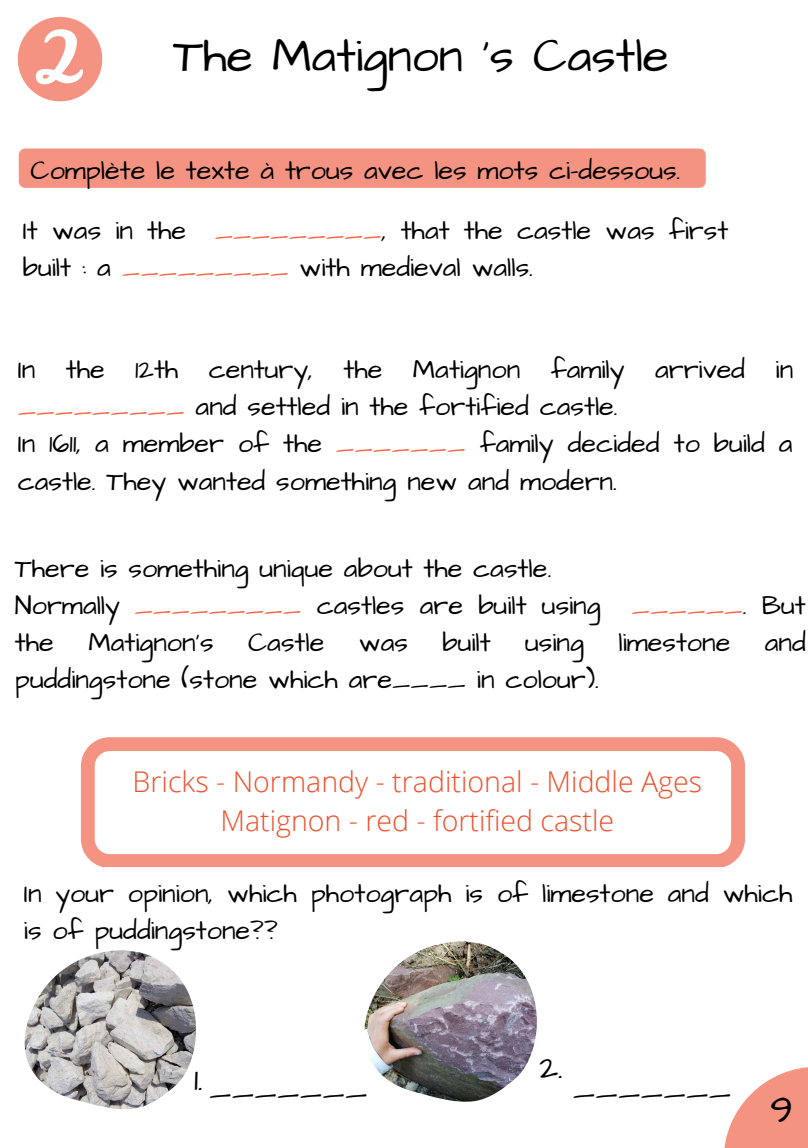
<style>
.page{position:relative;width:808px;height:1148px;background:#fff}
.page>*{position:absolute;margin:0;border:0;box-sizing:border-box;transform-origin:0 0}
.t1{font:48px "Architects Daughter";color:#000}
.t2{font:40.5px "Architects Daughter";color:#000}
.t3{font:33px "Architects Daughter";color:#000}
.t4{font:300 28.5px/39.5px "Open Sans";color:#f04f2b;text-align:center}
.t5{font:27px/37.2px "Architects Daughter";color:#000}
.s1{color:#fb6545}
</style>
<div class="page">
<svg style="left:18px;top:17px;width:84px;height:84px"></svg>
<svg style="left:724px;top:1067px;width:84px;height:80px;fill:#f59382"></svg>
<div style="left:19px;top:148px;width:687px;height:40px;background:#f59382;border-radius:6px"></div>
<svg style="left:81px;top:737px;width:664px;height:130px"></svg>
<img style="left:24px;top:950px;width:172px;height:159px">
<img style="left:364px;top:941px;width:173px;height:160px">
<h1 class="t1" style="left:173px;top:24px;width:497px">The Matignon 's Castle</h1>
<p class="t5" style="left:31px;top:152px;width:651px">Complète le texte à trous avec les mots ci-dessous.</p>
<p class="t5" style="left:23px;top:213px;width:707px">It was in the <span class="s1">_________</span>, that the castle was first built : a <span class="s1">_________</span> with medieval walls.</p>
<p class="t5" style="left:18px;top:351px;width:777px">In the 12th century, the Matignon family arrived in <span class="s1">_________</span> and settled in the fortified castle.<br>In 1611, a member of the <span class="s1">_______</span> family decided to build a castle. They wanted something new and modern.</p>
<p class="t5" style="left:15px;top:550px;width:792px">There is something unique about the castle.<br>Normally <span class="s1">_________</span> castles are built using <span class="s1">______</span>. But the</p>
<p class="t5" style="left:88px;top:624px;width:127px">Matignon's</p>
<p class="t5" style="left:248px;top:624px;width:78px">Castle</p>
<p class="t5" style="left:359px;top:624px;width:51px">was</p>
<p class="t5" style="left:442px;top:624px;width:50px">built</p>
<p class="t5" style="left:525px;top:624px;width:60px">using</p>
<p class="t5" style="left:618px;top:624px;width:113px">limestone</p>
<p class="t5" style="left:765px;top:624px;width:43px">and</p>
<p class="t5" style="left:15px;top:661px;width:585px">puddingstone (stone which are____ in colour).</p>
<p class="t4" style="left:133px;top:761px;width:571px">Bricks - Normandy - traditional - Middle Ages<br>Matignon - red - fortified castle</p>
<p class="t5" style="left:24px;top:875px;width:770px">In your opinion, which photograph is of limestone and which is of puddingstone??</p>
<p class="t3" style="left:194px;top:1065px;width:175px">1. _______</p>
<p class="t3" style="left:539px;top:1045px;width:25px">2.</p>
<p class="t3" style="left:572px;top:1065px;width:160px">_______</p>
<h2 class="t2" style="left:770px;top:1082px;width:25px">9</h2>
</div>
